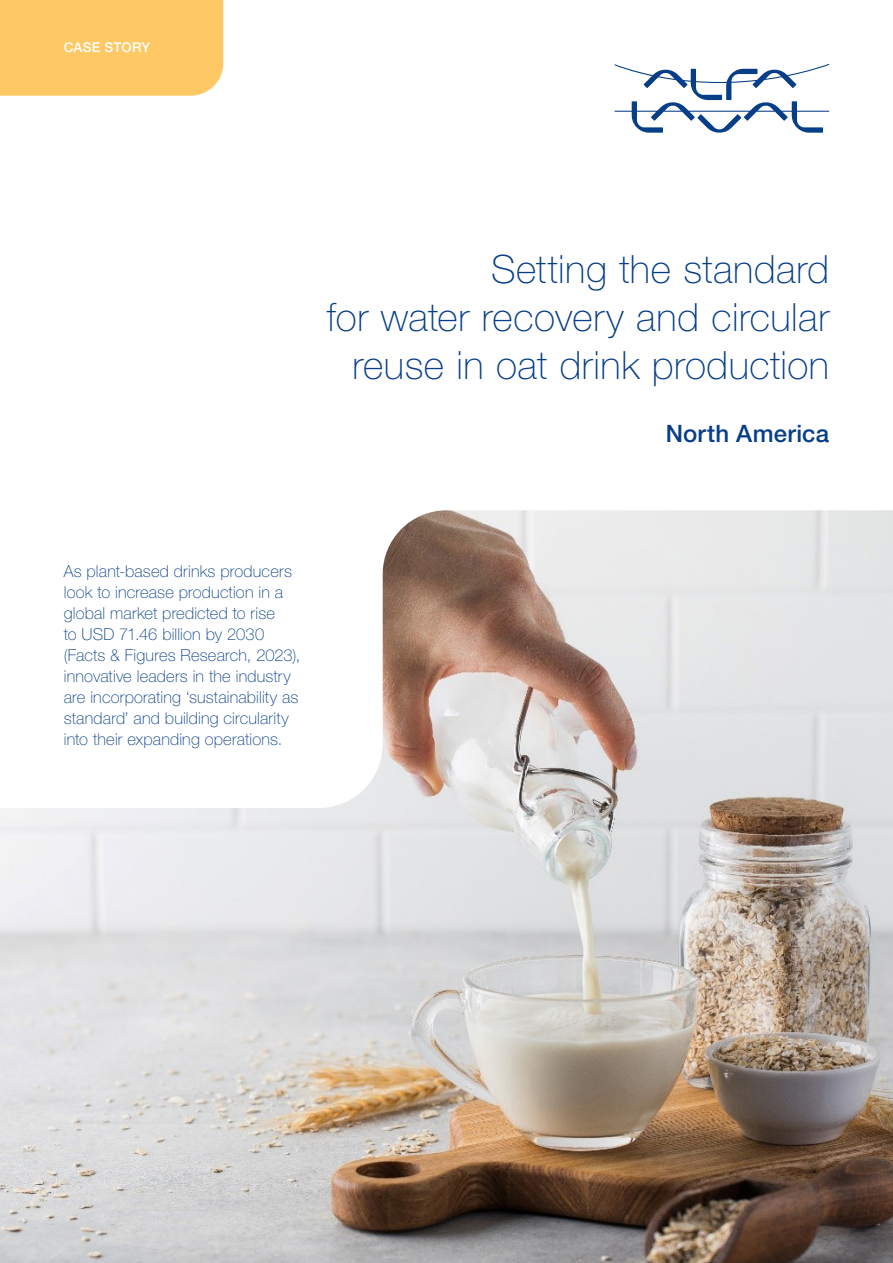
<style>
.page{position:relative;width:893px;height:1263px;background:#fff}
.page>*{position:absolute;margin:0;border:0;box-sizing:border-box;transform-origin:0 0}
.Headline_2{font:100 39px/48px "Helvetica Neue LT Std";letter-spacing:.01em;color:#073e88;text-align:right}
.Sub_headline_1{font:500 24px "Helvetica Neue LT Std";letter-spacing:.01em;color:#073e88}
.Sub_headline_3{font:100 16.5px/21px "Helvetica Neue LT Std";letter-spacing:.01em;color:#073e88}
.Sub_headline_4_White{font:500 13.5px "Helvetica Neue LT Std";letter-spacing:.015em;color:#fff}
</style>
<div class="page">
<svg style="left:615px;top:64px;width:214px;height:69px"></svg>
<div style="left:0;top:0;width:223px;height:96px;background:#fec964"></div>
<img style="left:0;top:510px;width:893px;height:753px">
<p class="Sub_headline_4_White" style="left:64px;top:39px;width:88px">CASE STORY</p>
<p class="Headline_2" style="left:327px;top:245px;width:504px">Setting the standard<br>for water recovery and circular reuse in oat drink production</p>
<p class="Sub_headline_1" style="left:666px;top:419px;width:165px">North America</p>
<p class="Sub_headline_3" style="left:64px;top:561px;width:238px">As plant-based drinks producers look to increase production in a global market predicted to rise<br>to USD 71.46 billion by 2030 (Facts &amp; Figures Research, 2023), innovative leaders in the industry are incorporating ‘sustainability as standard’ and building circularity into their expanding operations.</p>
</div>
